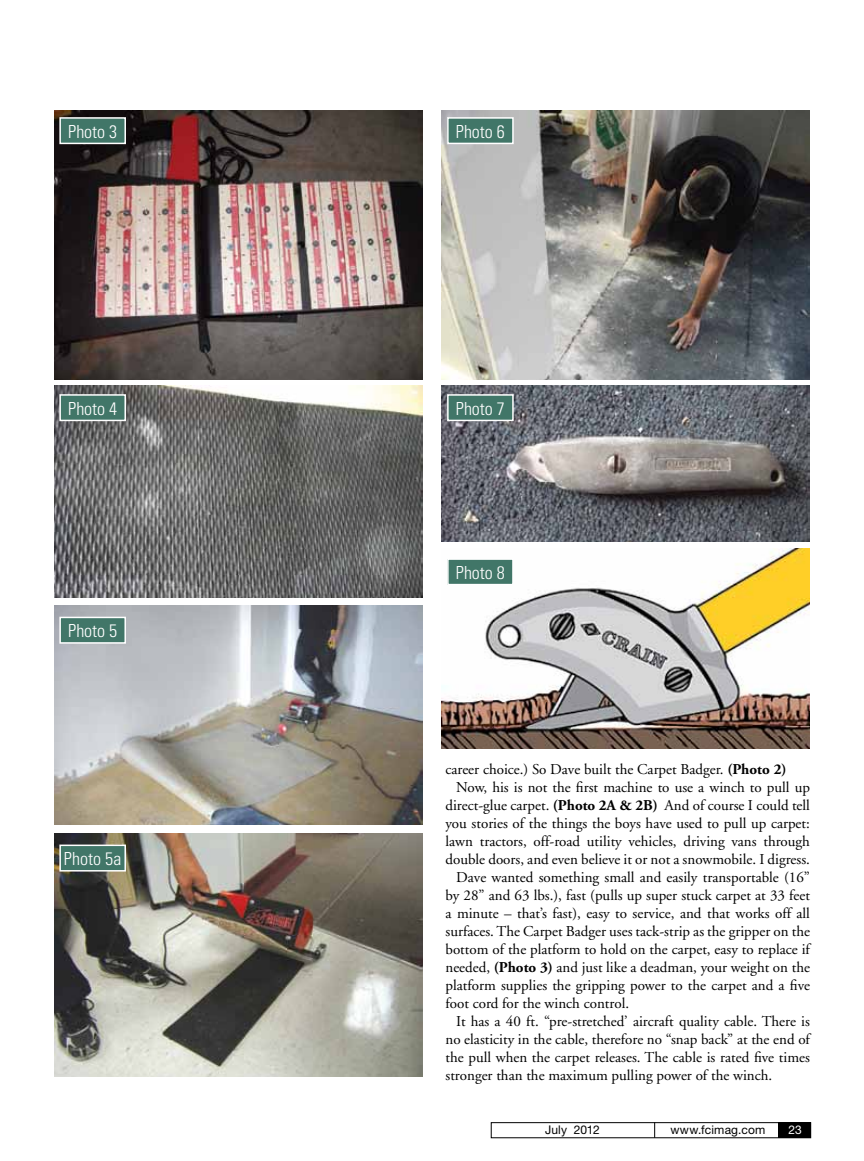
<style>
.page{position:relative;width:864px;height:1161px;background:#fff}
.page>*{position:absolute;margin:0;border:0;box-sizing:border-box;transform-origin:0 0}
.t1{font:300 condensed 18px "Univers";color:#fff}
.t2{font:15px "Adobe Garamond";color:#000}
.t3{font:12px "Helvetica Neue";letter-spacing:.01em;color:#000}
.t4{font:12px "Helvetica Neue";color:#fff}
.s1{font-weight:700}
</style>
<div class="page">
<div style="left:778px;top:1122px;width:33px;height:15px;background:#000"></div>
<div style="left:491px;top:1122px;width:320px;height:16px;border:1px solid #000"></div>
<svg style="left:654px;top:1122px;width:1px;height:16px"></svg>
<img style="left:54px;top:111px;width:368px;height:269px">
<img style="left:442px;top:111px;width:368px;height:269px">
<img style="left:54px;top:385px;width:368px;height:213px">
<img style="left:442px;top:385px;width:368px;height:157px">
<img style="left:442px;top:548px;width:368px;height:201px">
<img style="left:54px;top:605px;width:368px;height:219px">
<img style="left:54px;top:833px;width:368px;height:243px">
<div style="left:60px;top:118px;width:65px;height:25px;background:#417668"></div>
<div style="left:59px;top:117px;width:67px;height:27px;border:2px solid #fff"></div>
<div style="left:448px;top:118px;width:65px;height:25px;background:#417668"></div>
<div style="left:447px;top:117px;width:67px;height:27px;border:2px solid #fff"></div>
<div style="left:60px;top:395px;width:65px;height:25px;background:#417668"></div>
<div style="left:59px;top:394px;width:67px;height:27px;border:2px solid #fff"></div>
<div style="left:448px;top:395px;width:65px;height:25px;background:#417668"></div>
<div style="left:447px;top:394px;width:67px;height:27px;border:2px solid #fff"></div>
<div style="left:448px;top:559px;width:65px;height:26px;background:#417668"></div>
<div style="left:447px;top:558px;width:67px;height:27px;border:2px solid #fff"></div>
<div style="left:60px;top:617px;width:65px;height:26px;background:#417668"></div>
<div style="left:59px;top:617px;width:67px;height:27px;border:2px solid #fff"></div>
<div style="left:60px;top:845px;width:65px;height:26px;background:#417668"></div>
<div style="left:59px;top:845px;width:67px;height:27px;border:2px solid #fff"></div>
<p class="t1" style="left:68px;top:121px;width:51px">Photo 3</p>
<p class="t1" style="left:456px;top:121px;width:51px">Photo 6</p>
<p class="t1" style="left:68px;top:398px;width:51px">Photo 4</p>
<p class="t1" style="left:456px;top:398px;width:51px">Photo 7</p>
<p class="t1" style="left:68px;top:620px;width:51px">Photo 5</p>
<p class="t1" style="left:64px;top:848px;width:59px">Photo 5a</p>
<p class="t1" style="left:456px;top:562px;width:51px">Photo 8</p>
<p class="t2" style="left:446px;top:761px;width:343px">career choice.) So Dave built the Carpet Badger. <span class="s1">(Photo 2)</span></p>
<p class="t2" style="left:456px;top:779px;width:355px">Now, his is not the first machine to use a winch to pull up</p>
<p class="t2" style="left:446px;top:797px;width:366px">direct-glue carpet. <span class="s1">(Photo 2A &amp; 2B)</span> And of course I could tell</p>
<p class="t2" style="left:446px;top:815px;width:366px">you stories of the things the boys have used to pull up carpet:</p>
<p class="t2" style="left:446px;top:833px;width:366px">lawn tractors, off-road utility vehicles, driving vans through</p>
<p class="t2" style="left:446px;top:851px;width:366px">double doors, and even believe it or not a snowmobile. I digress.</p>
<p class="t2" style="left:456px;top:869px;width:355px">Dave wanted something small and easily transportable (16”</p>
<p class="t2" style="left:446px;top:887px;width:366px">by 28” and 63 lbs.), fast (pulls up super stuck carpet at 33 feet</p>
<p class="t2" style="left:446px;top:905px;width:366px">a minute – that’s fast), easy to service, and that works off all</p>
<p class="t2" style="left:446px;top:923px;width:366px">surfaces. The Carpet Badger uses tack-strip as the gripper on the</p>
<p class="t2" style="left:446px;top:941px;width:366px">bottom of the platform to hold on the carpet, easy to replace if</p>
<p class="t2" style="left:446px;top:959px;width:366px">needed, <span class="s1">(Photo 3)</span> and just like a deadman, your weight on the</p>
<p class="t2" style="left:446px;top:977px;width:366px">platform supplies the gripping power to the carpet and a five</p>
<p class="t2" style="left:446px;top:995px;width:185px">foot cord for the winch control.</p>
<p class="t2" style="left:456px;top:1013px;width:355px">It has a 40 ft. “pre-stretched’ aircraft quality cable. There is</p>
<p class="t2" style="left:446px;top:1031px;width:366px">no elasticity in the cable, therefore no “snap back” at the end of</p>
<p class="t2" style="left:446px;top:1049px;width:366px">the pull when the carpet releases. The cable is rated five times</p>
<p class="t2" style="left:446px;top:1067px;width:328px">stronger than the maximum pulling power of the winch.</p>
<p class="t3" style="left:545px;top:1123px;width:56px">July 2012</p>
<p class="t3" style="left:670px;top:1123px;width:97px">www.fcimag.com</p>
<p class="t4" style="left:789px;top:1123px;width:15px">23</p>
</div>
